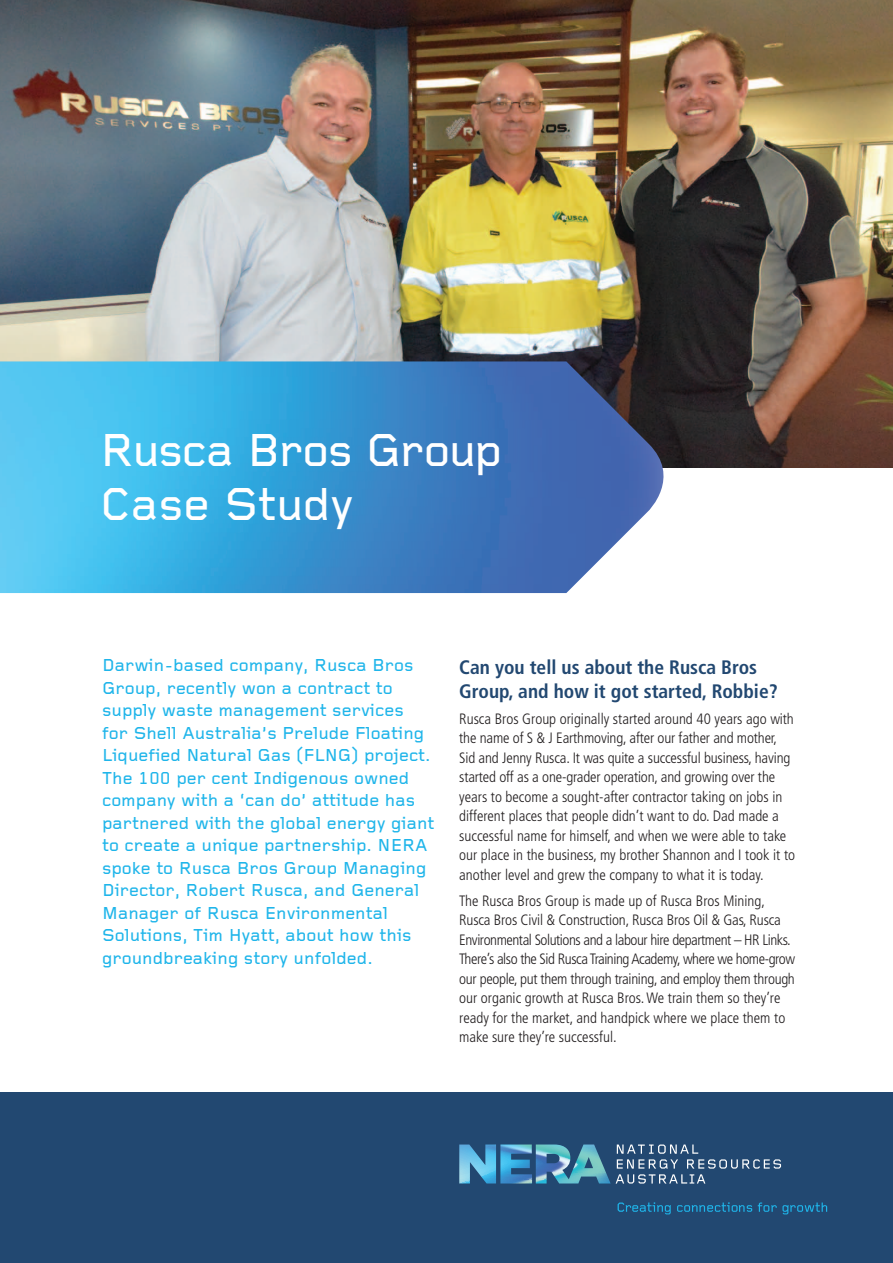
<style>
.page{position:relative;width:893px;height:1263px;background:#fff}
.page>*{position:absolute;margin:0;border:0;box-sizing:border-box;transform-origin:0 0}
.Heading_3{font:500 48px/54px "Foundry Gridnik";letter-spacing:-.02em;color:#fff}
.Heading_4{font:700 condensed 19.5px/24px "Frutiger LT Std";color:#224871}
.Copy{font:500 18px/22.5px "Foundry Gridnik";color:#1fb5ea}
.Copy-2{font:300 condensed 15px/19.5px "Frutiger LT Std";color:#231f20}
</style>
<div class="page">
<img style="left:0;top:0;width:893px;height:468px">
<div style="left:0;top:1093px;width:893px;height:170px;background:#224871"></div>
<svg style="left:618px;top:1202px;width:53px;height:12px"></svg>
<svg style="left:677px;top:1202px;width:75px;height:10px"></svg>
<svg style="left:758px;top:1202px;width:69px;height:12px"></svg>
<svg style="left:459px;top:1144px;width:322px;height:39px"></svg>
<img style="left:0;top:361px;width:665px;height:232px">
<p class="Heading_3" style="left:100px;top:426px;width:404px">Rusca Bros Group<br>Case Study</p>
<p class="Copy" style="left:102px;top:655px;width:334px">Darwin-based company, Rusca Bros Group, recently won a contract to supply waste management services<br>for Shell Australia’s Prelude Floating Liquefied Natural Gas (FLNG) project.<br>The 100 per cent Indigenous owned company with a ‘can do’ attitude has partnered with the global energy giant to create a unique partnership. NERA spoke to Rusca Bros Group Managing Director, Robert Rusca, and General Manager of Rusca Environmental Solutions, Tim Hyatt, about how this groundbreaking story unfolded.</p>
<p class="Heading_4" style="left:459px;top:655px;width:320px">Can you tell us about the Rusca Bros<br>Group, and how it got started, Robbie?</p>
<p class="Copy-2" style="left:459px;top:709px;width:337px">Rusca Bros Group originally started around 40 years ago with the name of S &amp; J Earthmoving, after our father and mother, Sid and Jenny Rusca. It was quite a successful business, having started off as a one-grader operation, and growing over the years to become a sought-after contractor taking on jobs in different places that people didn’t want to do. Dad made a successful name for himself, and when we were able to take our place in the business, my brother Shannon and I took it to another level and grew the company to what it is today.</p>
<p class="Copy-2" style="left:459px;top:891px;width:337px">The Rusca Bros Group is made up of Rusca Bros Mining, Rusca Bros Civil &amp; Construction, Rusca Bros Oil &amp; Gas, Rusca Environmental Solutions and a labour hire department – HR Links.<br>There’s also the Sid Rusca Training Academy, where we home-grow our people, put them through training, and employ them through our organic growth at Rusca Bros. We train them so they’re ready for the market, and handpick where we place them to make sure they’re successful.</p>
</div>
